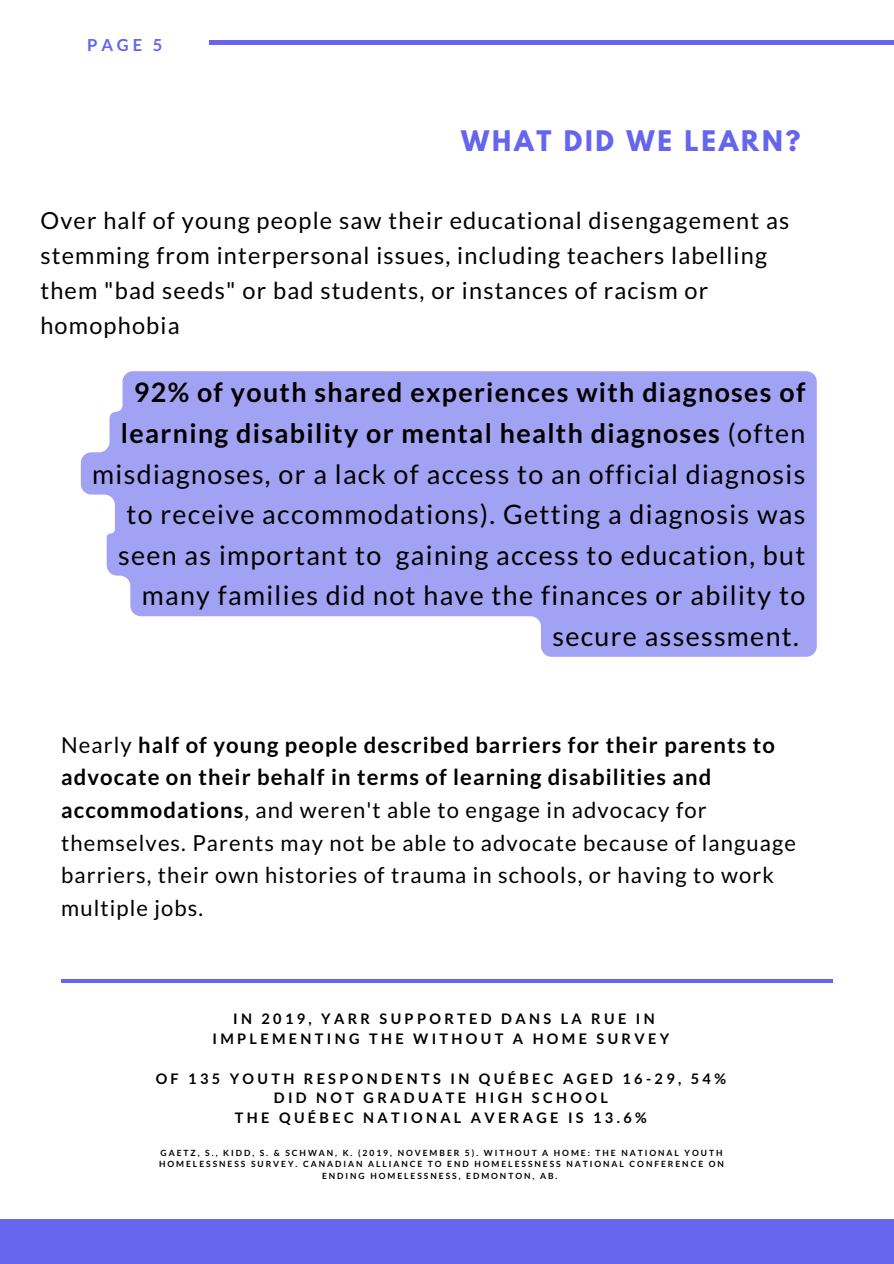
<style>
.page{position:relative;width:894px;height:1264px;background:#fff}
.page>*{position:absolute;margin:0;border:0;box-sizing:border-box;transform-origin:0 0}
.t1{font:26.7px/40.5px "Lato";letter-spacing:.05em;color:#000;text-align:right}
.t2{font:700 25.05px "League Spartan";letter-spacing:.11em;color:#6565ee}
.t3{font:23.55px/35px "Lato";letter-spacing:.05em;color:#000}
.t4{font:22.05px/32.7px "Lato";letter-spacing:.05em;color:#000}
.t5{font:700 16.5px "Lato";color:#6565ee}
.t6{font:700 14.55px/19.8px "Lato";letter-spacing:.23em;color:#000;text-align:center}
.t7{font:700 8.55px/11.4px "Lato";letter-spacing:.23em;color:#000;text-align:center}
.s1{font-weight:700}
</style>
<div class="page">
<hr style="left:209px;top:41px;width:684px;height:3px;background:#6565ee">
<hr style="left:61px;top:979px;width:771px;height:3px;background:#6565ee">
<div style="left:0;top:1219px;width:893px;height:44px;background:#6565ee"></div>
<svg style="left:81px;top:371px;width:735px;height:285px;background:#adadf5"></svg>
<p class="t5" style="left:87px;top:34px;width:77px">PAGE 5</p>
<p class="t2" style="left:461px;top:129px;width:341px">WHAT DID WE LEARN?</p>
<p class="t3" style="left:40px;top:202px;width:750px">Over half of young people saw their educational disengagement as stemming from interpersonal issues, including teachers labelling them "bad seeds" or bad students, or instances of racism or homophobia</p>
<p class="t1" style="left:92px;top:372px;width:714px"><span class="s1">92% of youth shared experiences with diagnoses of learning disability or mental health diagnoses</span> (often misdiagnoses, or a lack of access to an official diagnosis to receive accommodations). Getting a diagnosis was seen as important to gaining access to education, but many families did not have the finances or ability to secure assessment.</p>
<p class="t4" style="left:61px;top:727px;width:736px">Nearly <span class="s1">half of young people described barriers for their parents to advocate on their behalf in terms of learning disabilities and accommodations</span>, and weren't able to engage in advocacy for themselves. Parents may not be able to advocate because of language barriers, their own histories of trauma in schools, or having to work multiple jobs.</p>
<p class="t6" style="left:212px;top:1008px;width:458px">IN 2019, YARR SUPPORTED DANS LA RUE IN<br>IMPLEMENTING THE WITHOUT A HOME SURVEY</p>
<p class="t6" style="left:156px;top:1068px;width:571px">OF 135 YOUTH RESPONDENTS IN QUÉBEC AGED 16-29, 54%<br>DID NOT GRADUATE HIGH SCHOOL</p>
<p class="t6" style="left:235px;top:1107px;width:413px">THE QUÉBEC NATIONAL AVERAGE IS 13.6%</p>
<p class="t7" style="left:159px;top:1146px;width:566px">GAETZ, S., KIDD, S. &amp; SCHWAN, K. (2019, NOVEMBER 5). WITHOUT A HOME: THE NATIONAL YOUTH<br>HOMELESSNESS SURVEY. CANADIAN ALLIANCE TO END HOMELESSNESS NATIONAL CONFERENCE ON<br>ENDING HOMELESSNESS, EDMONTON, AB.</p>
</div>
